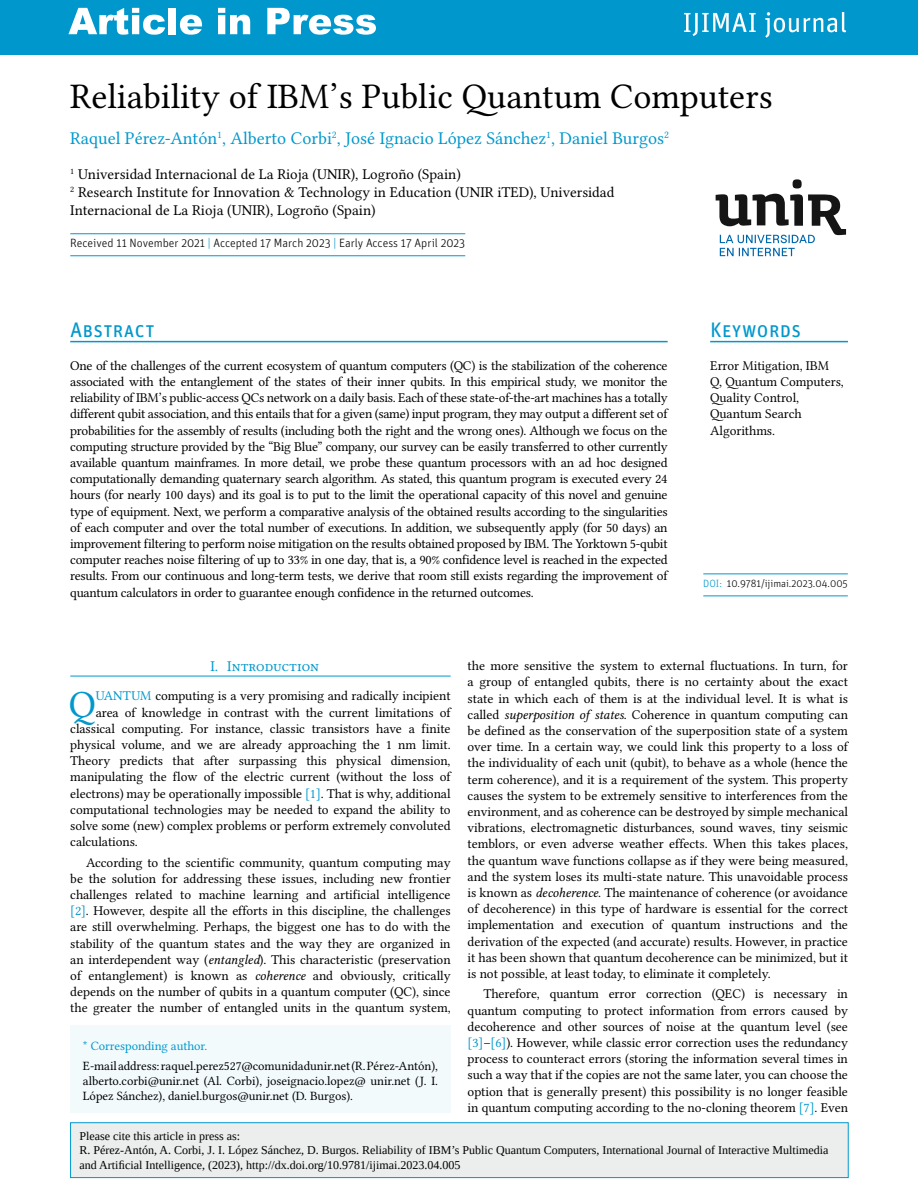
<style>
.page{position:relative;width:918px;height:1188px;background:#fff}
.page>*{position:absolute;margin:0;border:0;box-sizing:border-box;transform-origin:0 0}
.t1{font:38.55px "Libertinus Serif";color:#0098cd}
.t2{font:36px "Libertinus Serif";color:#000}
.t3{font:21px "Unit OT";letter-spacing:-.005em;color:#0098cd}
.t4{font:18px "Libertinus Serif";color:#0098cd}
.t5{font:15px/18px "Libertinus Serif";color:#000}
.t6{font:15px "Libertinus Serif";color:#0098cd}
.t7{font:13.5px/16.2px "Libertinus Serif";letter-spacing:.04em;color:#000;text-align:justify}
.t8{font:13.5px/16.2px "Libertinus Serif";color:#000}
.t9{font:13.5px "Libertinus Serif";letter-spacing:.06em;color:#000}
.t10{font:13.5px "Libertinus Serif";letter-spacing:.12em;color:#000}
.t11{font:12.75px/15.3px "Libertinus Serif";letter-spacing:-.005em;color:#000;text-align:justify}
.t12{font:12.75px "Libertinus Serif";color:#0098cd}
.t13{font:12px/14.4px "Liberation Serif";color:#000}
.t14{font:300 12px "Unit OT";color:#000}
.t15{font:300 10.5px "Unit OT";color:#000}
.s1{color:#0098cd}
.s2{font-style:italic}
</style>
<div class="page">
<div style="left:0;top:0;width:918px;height:55px;background:#0097cc"></div>
<svg style="left:68px;top:8px;width:97px;height:27px"></svg>
<div style="left:169px;top:8px;width:7px;height:26px;background:#fff"></div>
<svg style="left:180px;top:15px;width:22px;height:20px"></svg>
<svg style="left:218px;top:8px;width:32px;height:26px"></svg>
<svg style="left:267px;top:8px;width:109px;height:27px"></svg>
<svg style="left:684px;top:13px;width:72px;height:23px"></svg>
<svg style="left:765px;top:12px;width:81px;height:26px"></svg>
<div style="left:70px;top:1026px;width:381px;height:87px;background:#f2fafc"></div>
<div style="left:71px;top:1123px;width:777px;height:55px;background:#eceded"></div>
<div style="left:70px;top:1122px;width:779px;height:56px;border:1px solid #0098cd"></div>
<svg style="left:716px;top:179px;width:130px;height:77px"></svg>
<hr style="left:710px;top:341px;width:138px;height:1px;background:#0098cd">
<hr style="left:70px;top:341px;width:598px;height:1px;background:#0098cd">
<hr style="left:703px;top:574px;width:145px;height:1px;background:#0098cd">
<hr style="left:703px;top:596px;width:145px;height:1px;background:#0098cd">
<hr style="left:70px;top:233px;width:395px;height:1px;background:#0098cd">
<hr style="left:70px;top:255px;width:395px;height:1px;background:#0098cd">
<hr style="left:70px;top:676px;width:381px;height:1px;background:#0098cd">
<h2 class="t2" style="left:70px;top:74px;width:704px">Reliability of IBM’s Public Quantum Computers</h2>
<h3 class="t4" style="left:70px;top:128px;width:600px">Raquel Pérez-Antón<sup>1</sup>, Alberto Corbi<sup>2</sup>, José Ignacio López Sánchez<sup>1</sup>, Daniel Burgos<sup>2</sup></h3>
<p class="t5" style="left:70px;top:165px;width:546px"><sup>1</sup> Universidad Internacional de La Rioja (UNIR), Logroño (Spain)<br><sup>2</sup> Research Institute for Innovation &amp; Technology in Education (UNIR iTED), Universidad<br>Internacional de La Rioja (UNIR), Logroño (Spain)</p>
<p class="t14" style="left:70px;top:236px;width:396px">Received 11 November 2021 <span class="s1">|</span> Accepted 17 March 2023 <span class="s1">|</span> Early Access 17 April 2023</p>
<h3 class="t3" style="left:70px;top:316px;width:86px">Abstract</h3>
<p class="t7" style="left:70px;top:357px;width:600px">One of the challenges of the current ecosystem of quantum computers (QC) is the stabilization of the coherence associated with the entanglement of the states of their inner qubits. In this empirical study, we monitor the reliability of IBM’s public-access QCs network on a daily basis. Each of these state-of-the-art machines has a totally different qubit association, and this entails that for a given (same) input program, they may output a different set of probabilities for the assembly of results (including both the right and the wrong ones). Although we focus on the computing structure provided by the “Big Blue” company, our survey can be easily transferred to other currently available quantum mainframes. In more detail, we probe these quantum processors with an ad hoc designed computationally demanding quaternary search algorithm. As stated, this quantum program is executed every 24 hours (for nearly 100 days) and its goal is to put to the limit the operational capacity of this novel and genuine type of equipment. Next, we perform a comparative analysis of the obtained results according to the singularities of each computer and over the total number of executions. In addition, we subsequently apply (for 50 days) an improvement filtering to perform noise mitigation on the results obtained proposed by IBM. The Yorktown 5-qubit computer reaches noise filtering of up to 33% in one day, that is, a 90% confidence level is reached in the expected results. From our continuous and long-term tests, we derive that room still exists regarding the improvement of quantum calculators in order to guarantee enough confidence in the returned outcomes.</p>
<h3 class="t3" style="left:710px;top:316px;width:93px">Keywords</h3>
<p class="t8" style="left:710px;top:357px;width:135px">Error Mitigation, IBM<br>Q, Quantum Computers,<br>Quality Control,<br>Quantum Search<br>Algorithms.</p>
<p class="t15" style="left:703px;top:577px;width:146px"><span class="s1">DOI:</span> 10.9781/ijimai.2023.04.005</p>
<p class="t7" style="left:468px;top:657px;width:383px;text-align:left">the more sensitive the system to external fluctuations. In turn, for a group of entangled qubits, there is no certainty about the exact state in which each of them is at the individual level. It is what is called <span class="s2">superposition of states</span>. Coherence in quantum computing can be defined as the conservation of the superposition state of a system over time. In a certain way, we could link this property to a loss of the individuality of each unit (qubit), to behave as a whole (hence the term coherence), and it is a requirement of the system. This property causes the system to be extremely sensitive to interferences from the environment, and as coherence can be destroyed by simple mechanical vibrations, electromagnetic disturbances, sound waves, tiny seismic temblors, or even adverse weather effects. When this takes places, the quantum wave functions collapse as if they were being measured, and the system loses its multi-state nature. This unavoidable process is known as <span class="s2">decoherence</span>. The maintenance of coherence (or avoidance of decoherence) in this type of hardware is essential for the correct implementation and execution of quantum instructions and the derivation of the expected (and accurate) results. However, in practice it has been shown that quantum decoherence can be minimized, but it is not possible, at least today, to eliminate it completely.</p>
<p class="t7" style="left:468px;top:986px;width:382px;text-indent:16px">Therefore, quantum error correction (QEC) is necessary in quantum computing to protect information from errors caused by decoherence and other sources of noise at the quantum level (see <span class="s1">[3]</span>–<span class="s1">[6]</span>). However, while classic error correction uses the redundancy process to counteract errors (storing the information several times in such a way that if the copies are not the same later, you can choose the option that is generally present) this possibility is no longer feasible in quantum computing according to the no-cloning theorem <span class="s1">[7]</span>. Even</p>
<p class="t6" style="left:211px;top:658px;width:110px">I. Introduction</p>
<h1 class="t1" style="left:69px;top:681px;width:29px">Q</h1>
<p class="t7" style="left:96px;top:688px;width:356px"><span class="s1">UANTUM</span> computing is a very promising and radically incipient</p>
<p class="t7" style="left:96px;top:704px;width:358px">area of knowledge in contrast with the current limitations of</p>
<p class="t7" style="left:70px;top:720px;width:382px">classical computing. For instance, classic transistors have a finite</p>
<p class="t7" style="left:70px;top:736px;width:382px">physical volume, and we are already approaching the 1 nm limit.</p>
<p class="t7" style="left:70px;top:753px;width:382px">Theory predicts that after surpassing this physical dimension,</p>
<p class="t7" style="left:70px;top:769px;width:383px">manipulating the flow of the electric current (without the loss of</p>
<p class="t9" style="left:70px;top:785px;width:382px">electrons) may be operationally impossible <span class="s1">[1]</span>. That is why, additional</p>
<p class="t7" style="left:70px;top:801px;width:382px">computational technologies may be needed to expand the ability to</p>
<p class="t10" style="left:70px;top:817px;width:382px">solve some (new) complex problems or perform extremely convoluted</p>
<p class="t7" style="left:70px;top:834px;width:69px">calculations.</p>
<p class="t7" style="left:70px;top:854px;width:382px;text-indent:16px">According to the scientific community, quantum computing may be the solution for addressing these issues, including new frontier challenges related to machine learning and artificial intelligence <span class="s1">[2]</span>. However, despite all the efforts in this discipline, the challenges are still overwhelming. Perhaps, the biggest one has to do with the stability of the quantum states and the way they are organized in an interdependent way (<span class="s2">entangled</span>). This characteristic (preservation of entanglement) is known as <span class="s2">coherence</span> and obviously, critically depends on the number of qubits in a quantum computer (QC), since the greater the number of entangled units in the quantum system,</p>
<p class="t12" style="left:83px;top:1038px;width:126px">* Corresponding author.</p>
<p class="t11" style="left:83px;top:1058px;width:357px">E-mail address: raquel.perez527@comunidadunir.net (R. Pérez-Antón), alberto.corbi@unir.net (Al. Corbi), joseignacio.lopez@ unir.net (J. I.<br>López Sánchez), daniel.burgos@unir.net (D. Burgos).</p>
<p class="t13" style="left:79px;top:1129px;width:751px">Please cite this article in press as:<br>R. Pérez-Antón, A. Corbi, J. I. López Sánchez, D. Burgos. Reliability of IBM’s Public Quantum Computers, International Journal of Interactive Multimedia and Artificial Intelligence, (2023), http://dx.doi.org/10.9781/ijimai.2023.04.005</p>
</div>
